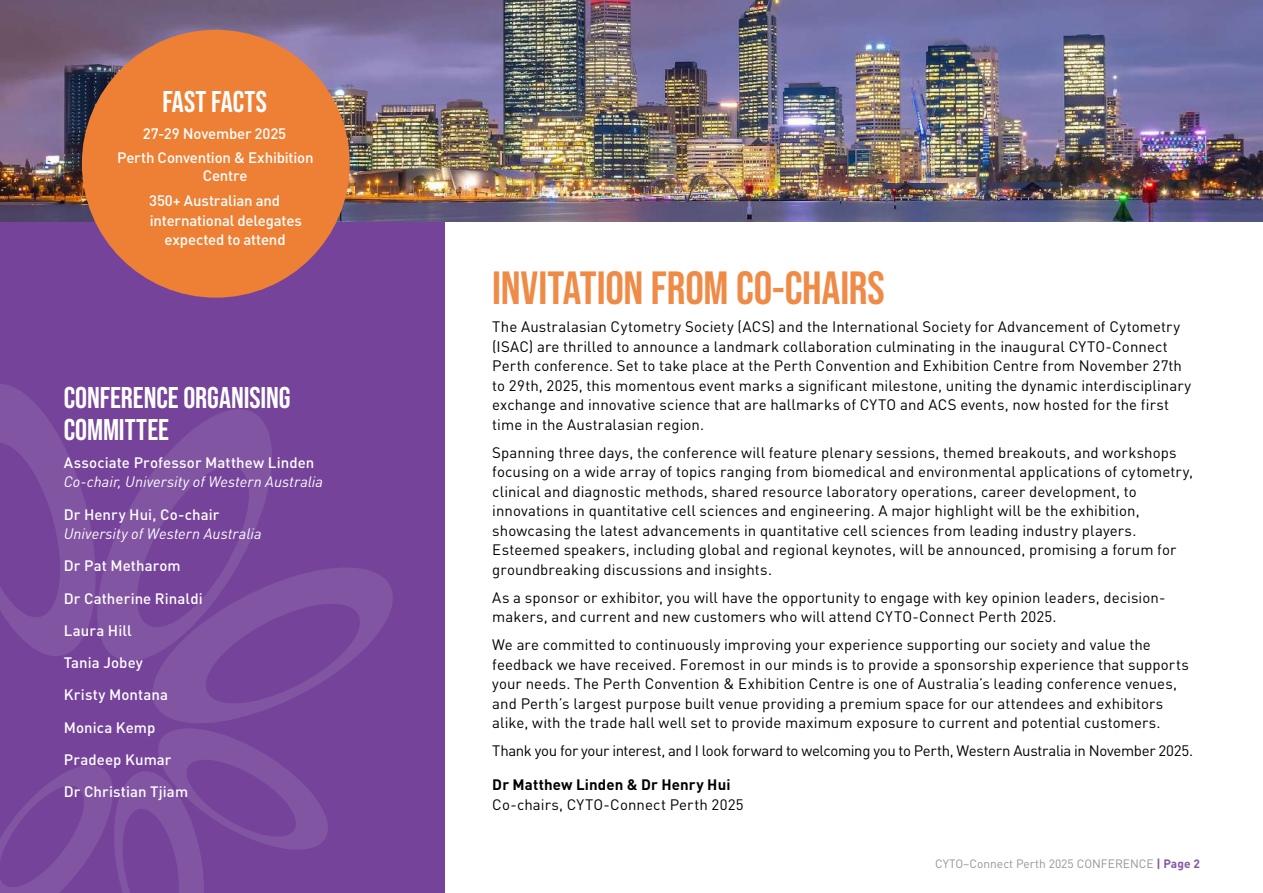
<style>
.page{position:relative;width:1263px;height:893px;background:#fff}
.page>*{position:absolute;margin:0;border:0;box-sizing:border-box;transform-origin:0 0}
.t1{font:700 46.5px "Bebas Neue Pro";letter-spacing:-.005em;color:#ef8b47}
.t2{font:700 30px/31.5px "Bebas Neue Pro";color:#fff}
.t3{font:15px/19.5px "DIN Pro";letter-spacing:.005em;color:#000}
.t4{font:500 15px/32.2px "DIN Pro";letter-spacing:.005em;color:#fff}
.t5{font:15px "DIN Pro";letter-spacing:-.025em;color:#000}
.t6{font:500 15px/24px "DIN Pro";letter-spacing:-.015em;color:#fff;text-align:center}
.t7{font:italic 15px "DIN Pro";letter-spacing:.005em;color:#fff}
.t8{font:700 15px "DIN Pro";letter-spacing:.01em;color:#000}
.t9{font:12px "DIN Pro";color:#939598}
.s1{font-weight:700;color:#8558a5}
</style>
<div class="page">
<div style="left:0;top:0;width:444px;height:893px;background:#75439a"></div>
<svg style="left:0;top:384px;width:393px;height:509px"></svg>
<img style="left:0;top:0;width:1263px;height:221px">
<div style="left:82px;top:30px;width:268px;height:268px;background:#ee8035;border-radius:50%"></div>
<h2 class="t2" style="left:162px;top:86px;width:106px">FAST FACTS</h2>
<p class="t6" style="left:117px;top:120px;width:198px">27-29 November 2025<br>Perth Convention &amp; Exhibition</p>
<p class="t4" style="left:149px;top:161px;width:133px;line-height:25.5px;text-indent:54px">Centre<br>350+ Australian and</p>
<p class="t6" style="left:150px;top:209px;width:153px;line-height:19.5px">international delegates expected to attend</p>
<h2 class="t2" style="left:64px;top:382px;width:228px">CONFERENCE ORGANISING<br>COMMITTEE</h2>
<p class="t4" style="left:64px;top:445px;width:252px">Associate Professor Matthew Linden</p>
<p class="t7" style="left:64px;top:470px;width:261px">Co-chair, University of Western Australia</p>
<p class="t4" style="left:64px;top:497px;width:157px">Dr Henry Hui, Co-chair</p>
<p class="t7" style="left:64px;top:522px;width:199px">University of Western Australia</p>
<p class="t4" style="left:64px;top:548px;width:141px">Dr Pat Metharom<br>Dr Catherine Rinaldi<br>Laura Hill<br>Tania Jobey<br>Kristy Montana<br>Monica Kemp<br>Pradeep Kumar<br>Dr Christian Tjiam</p>
<h1 class="t1" style="left:492px;top:261px;width:394px">INVITATION FROM CO-CHAIRS</h1>
<p class="t3" style="left:492px;top:316px;width:700px">The Australasian Cytometry Society (ACS) and the International Society for Advancement of Cytometry (ISAC) are thrilled to announce a landmark collaboration culminating in the inaugural CYTO-Connect Perth conference. Set to take place at the Perth Convention and Exhibition Centre from November 27th to 29th, 2025, this momentous event marks a significant milestone, uniting the dynamic interdisciplinary exchange and innovative science that are hallmarks of CYTO and ACS events, now hosted for the first time in the Australasian region.</p>
<p class="t3" style="left:492px;top:441px;width:702px">Spanning three days, the conference will feature plenary sessions, themed breakouts, and workshops focusing on a wide array of topics ranging from biomedical and environmental applications of cytometry, clinical and diagnostic methods, shared resource laboratory operations, career development, to innovations in quantitative cell sciences and engineering. A major highlight will be the exhibition, showcasing the latest advancements in quantitative cell sciences from leading industry players.<br>Esteemed speakers, including global and regional keynotes, will be announced, promising a forum for groundbreaking discussions and insights.</p>
<p class="t3" style="left:492px;top:586px;width:675px">As a sponsor or exhibitor, you will have the opportunity to engage with key opinion leaders, decision&shy;makers, and current and new customers who will attend CYTO-Connect Perth 2025.</p>
<p class="t3" style="left:492px;top:634px;width:698px">We are committed to continuously improving your experience supporting our society and value the feedback we have received. Foremost in our minds is to provide a sponsorship experience that supports your needs. The Perth Convention &amp; Exhibition Centre is one of Australia’s leading conference venues, and Perth’s largest purpose built venue providing a premium space for our attendees and exhibitors alike, with the trade hall well set to provide maximum exposure to current and potential customers.</p>
<p class="t5" style="left:492px;top:739px;width:702px">Thank you for your interest, and I look forward to welcoming you to Perth, Western Australia in November 2025.</p>
<p class="t8" style="left:492px;top:772px;width:240px">Dr Matthew Linden &amp; Dr Henry Hui</p>
<p class="t3" style="left:492px;top:793px;width:253px">Co-chairs, CYTO-Connect Perth 2025</p>
<p class="t9" style="left:935px;top:854px;width:266px">CYTO–Connect Perth 2025 CONFERENCE <span class="s1">| Page 2</span></p>
</div>
